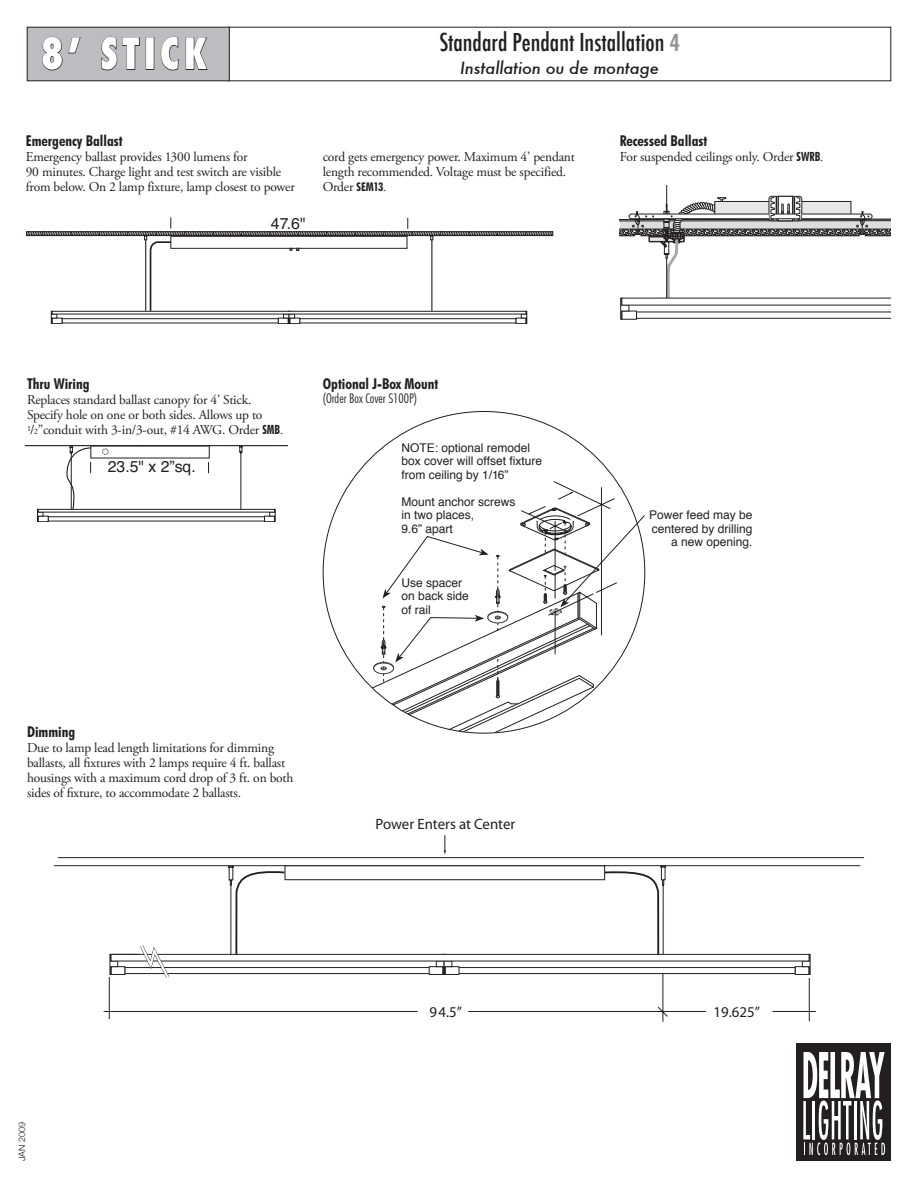
<style>
.page{position:relative;width:918px;height:1188px;background:#fff}
.page>*{position:absolute;margin:0;border:0;box-sizing:border-box;transform-origin:0 0}
.t1{font:800 condensed 42px "Futura";letter-spacing:.1em;color:#fff;scale:.9 1}
.t2{font:500 condensed 24px "Futura";color:#231f20}
.t3{font:italic 500 16.5px "Futura";letter-spacing:-.01em;color:#231f20}
.t4{font:15.75px "Helvetica";color:#231f20}
.t5{font:700 condensed 15px "Futura BT";color:#231f20}
.t6{font:15px "Myriad";color:#231f20}
.t7{font:13.5px/15px "Adobe Garamond Pro";letter-spacing:-.015em;color:#231f20}
.t8{font:300 condensed 13.5px "Futura BT";color:#231f20}
.t9{font:12px/13.5px "Helvetica";color:#231f20}
.t10{font:300 9px "Helvetica Neue";color:#231f20}
.s1{font-family:"Futura BT";font-weight:700;color:#939598}
.s2{font-family:"Futura BT";font-weight:700;font-stretch:condensed;font-size:12px}
.s3{font-size:12px}
.s4{font-family:"Futura BT";font-weight:700;font-stretch:condensed;font-size:12.75px}
.s5{font-size:8.1px}
</style>
<div class="page">
<div style="left:27px;top:27px;width:202px;height:54px;background:#bcbdc0"></div>
<svg style="left:42px;top:36px;width:39px;height:35px"></svg>
<svg style="left:101px;top:36px;width:39px;height:35px"></svg>
<div style="left:146px;top:37px;width:8px;height:33px;border:1px solid #231f20"></div>
<svg style="left:161px;top:36px;width:18px;height:35px"></svg>
<svg style="left:185px;top:37px;width:23px;height:33px"></svg>
<div style="left:27px;top:27px;width:203px;height:54px;border:1px solid #231f20"></div>
<div style="left:796px;top:1044px;width:95px;height:117px;background:#231f20"></div>
<svg style="left:803px;top:1052px;width:82px;height:103px"></svg>
<div style="left:124px;top:967px;width:672px;height:7px;background:#fff;border:1px solid #231f20"></div>
<div style="left:795px;top:966px;width:14px;height:9px;background:#fff;border:1px solid #231f20"></div>
<svg style="left:802px;top:954px;width:9px;height:21px"></svg>
<div style="left:111px;top:954px;width:698px;height:7px;background:#fff;border:1px solid #231f20"></div>
<hr style="left:54px;top:865px;width:806px;height:1px;background:#231f20">
<hr style="left:58px;top:857px;width:806px;height:1px;background:#231f20">
<hr style="left:809px;top:978px;width:1px;height:43px;background:#231f20">
<hr style="left:772px;top:1011px;width:44px;height:1px;background:#231f20">
<div style="left:285px;top:865px;width:320px;height:15px;background:#3a3737"></div>
<svg style="left:103px;top:866px;width:603px;height:156px"></svg>
<hr style="left:109px;top:977px;width:1px;height:42px;background:#231f20">
<svg style="left:443px;top:835px;width:3px;height:20px"></svg>
<svg style="left:323px;top:481px;width:323px;height:252px"></svg>
<svg style="left:51px;top:217px;width:476px;height:107px"></svg>
<div style="left:26px;top:232px;width:527px;height:4px;border:1px solid #231f20"></div>
<svg style="left:25px;top:445px;width:263px;height:77px"></svg>
<div style="left:38px;top:509px;width:237px;height:3px;background:#fff;border:1px solid #231f20"></div>
<svg style="left:620px;top:185px;width:271px;height:135px"></svg>
<p class="t1" style="left:41px;top:27px;width:187px">8’ STICK</p>
<p class="t2" style="left:439px;top:27px;width:242px">Standard Pendant Installation <span class="s1">4</span></p>
<p class="t3" style="left:460px;top:56px;width:200px">Installation ou de montage</p>
<p class="t5" style="left:26px;top:132px;width:98px">Emergency Ballast</p>
<p class="t7" style="left:26px;top:150px;width:271px">Emergency ballast provides 1300 lumens for<br>90 minutes. Charge light and test switch are visible from below. On 2 lamp fixture, lamp closest to power</p>
<p class="t7" style="left:323px;top:150px;width:254px">cord gets emergency power. Maximum 4’ pendant length recommended. Voltage must be specified.<br>Order <span class="s2">SEM13</span><span class="s3">.</span></p>
<p class="t4" style="left:271px;top:211px;width:36px">47.6"</p>
<p class="t5" style="left:620px;top:132px;width:89px">Recessed Ballast</p>
<p class="t7" style="left:620px;top:150px;width:205px">For suspended ceilings only. Order <span class="s4">SWRB</span><span class="s3">.</span></p>
<p class="t5" style="left:27px;top:375px;width:64px">Thru Wiring</p>
<p class="t7" style="left:27px;top:393px;width:258px">Replaces standard ballast canopy for 4’ Stick.<br>Specify hole on one or both sides. Allows up to<br><sup>1</sup>/<span class="s5">2</span>”conduit with 3-in/3-out, #14 AWG. Order <span class="s4">SMB</span><span class="s3">.</span></p>
<p class="t4" style="left:108px;top:455px;width:89px">23.5" x 2”sq.</p>
<p class="t5" style="left:323px;top:375px;width:117px">Optional J-Box Mount</p>
<p class="t8" style="left:323px;top:390px;width:96px">(Order Box Cover S100P)</p>
<p class="t9" style="left:402px;top:441px;width:142px">NOTE: optional remodel box cover will offset fixture from ceiling by 1/16”</p>
<p class="t9" style="left:402px;top:495px;width:116px">Mount anchor screws in two places,<br>9.6” apart</p>
<p class="t9" style="left:402px;top:576px;width:69px">Use spacer on back side of rail</p>
<p class="t5" style="left:27px;top:723px;width:50px">Dimming</p>
<p class="t7" style="left:27px;top:741px;width:268px">Due to lamp lead length limitations for dimming ballasts, all fixtures with 2 lamps require 4 ft. ballast housings with a maximum cord drop of 3 ft. on both sides of fixture, to accommodate 2 ballasts.</p>
<p class="t6" style="left:375px;top:816px;width:141px">Power Enters at Center</p>
<p class="t9" style="left:649px;top:509px;width:105px;text-align:right">Power feed may be centered by drilling a new opening.</p>
<p class="t10" style="left:15px;top:1161px;width:41px;rotate:-90deg">JAN 2009</p>
<p class="t6" style="left:429px;top:1004px;width:34px">94.5”</p>
<p class="t6" style="left:714px;top:1004px;width:48px">19.625”</p>
</div>
